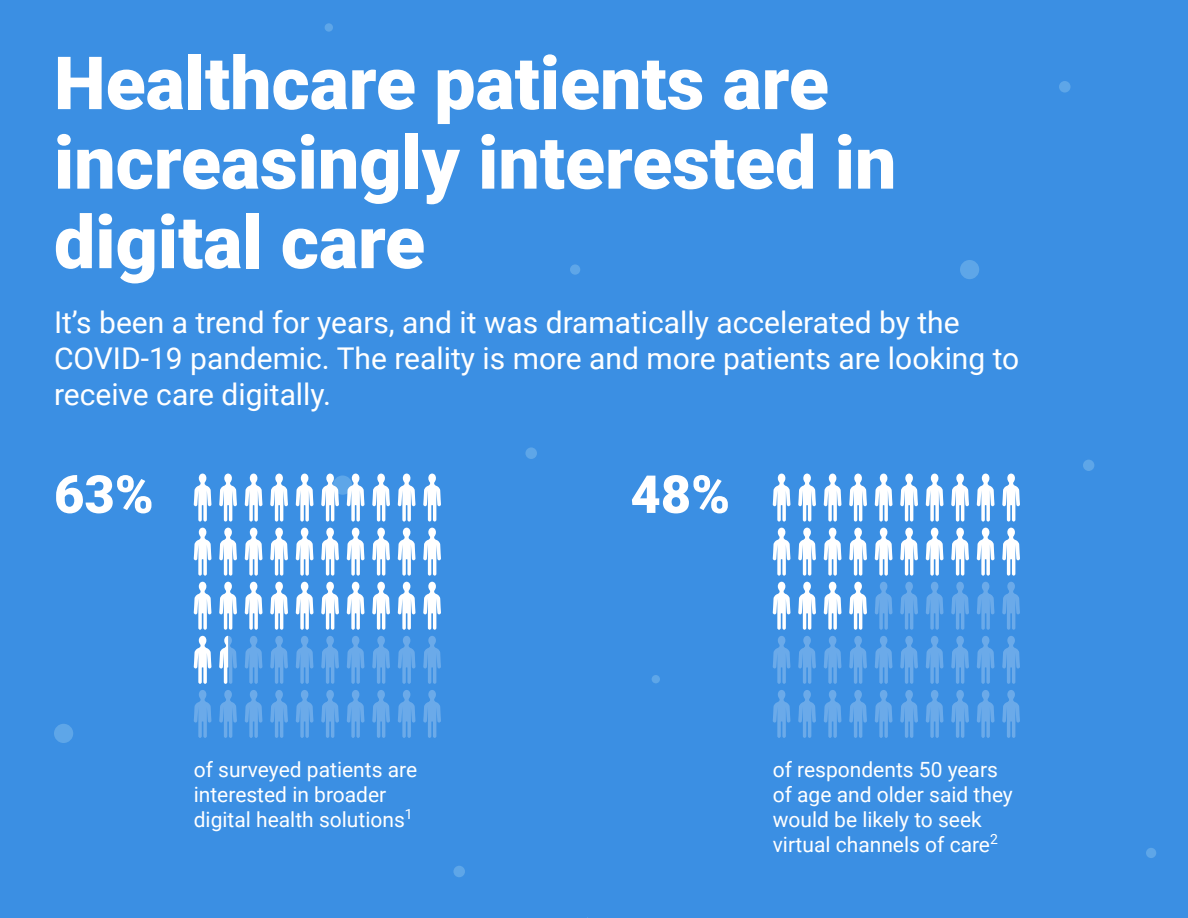
<style>
.page{position:relative;width:1188px;height:918px;background:#3b8fe3}
.page>*{position:absolute;margin:0;border:0;box-sizing:border-box;transform-origin:0 0}
.t1{font:900 73.5px/79.5px "Roboto";color:#fff}
.t2{font:900 52.5px "Roboto";color:#fff}
.t3{font:30px/36px "Roboto";color:#fff}
.t4{font:21px/25.2px "Roboto";color:#fff}
</style>
<div class="page">
<div style="left:570px;top:264px;width:10px;height:11px;background:#5ea6e8;border-radius:50%"></div>
<div style="left:1146px;top:848px;width:10px;height:10px;background:#5ea6e8;border-radius:50%"></div>
<div style="left:325px;top:23px;width:8px;height:9px;background:#5ea6e8;border-radius:50%"></div>
<div style="left:652px;top:675px;width:8px;height:8px;background:#5ea6e8;border-radius:50%"></div>
<div style="left:1059px;top:81px;width:12px;height:12px;background:#5ea6e8;border-radius:50%"></div>
<div style="left:525px;top:447px;width:12px;height:12px;background:#5ea6e8;border-radius:50%"></div>
<div style="left:453px;top:866px;width:12px;height:11px;background:#5ea6e8;border-radius:50%"></div>
<div style="left:333px;top:476px;width:19px;height:19px;background:#5ea6e8;border-radius:50%"></div>
<div style="left:960px;top:260px;width:19px;height:19px;background:#5ea6e8;border-radius:50%"></div>
<div style="left:54px;top:724px;width:19px;height:19px;background:#5ea6e8;border-radius:50%"></div>
<div style="left:1083px;top:460px;width:11px;height:11px;background:#5ea6e8;border-radius:50%"></div>
<svg style="left:194px;top:474px;width:17px;height:48px"></svg>
<svg style="left:219px;top:474px;width:18px;height:48px"></svg>
<svg style="left:245px;top:474px;width:17px;height:48px"></svg>
<svg style="left:270px;top:474px;width:18px;height:48px"></svg>
<svg style="left:296px;top:474px;width:17px;height:48px"></svg>
<svg style="left:321px;top:474px;width:18px;height:48px"></svg>
<svg style="left:347px;top:474px;width:17px;height:48px"></svg>
<svg style="left:372px;top:474px;width:18px;height:48px"></svg>
<svg style="left:398px;top:474px;width:17px;height:48px"></svg>
<svg style="left:423px;top:474px;width:18px;height:48px"></svg>
<svg style="left:194px;top:528px;width:17px;height:48px"></svg>
<svg style="left:219px;top:528px;width:18px;height:48px"></svg>
<svg style="left:245px;top:528px;width:17px;height:48px"></svg>
<svg style="left:270px;top:528px;width:18px;height:48px"></svg>
<svg style="left:296px;top:528px;width:17px;height:48px"></svg>
<svg style="left:321px;top:528px;width:18px;height:48px"></svg>
<svg style="left:347px;top:528px;width:17px;height:48px"></svg>
<svg style="left:372px;top:528px;width:18px;height:48px"></svg>
<svg style="left:398px;top:528px;width:17px;height:48px"></svg>
<svg style="left:423px;top:528px;width:18px;height:48px"></svg>
<svg style="left:194px;top:582px;width:17px;height:48px"></svg>
<svg style="left:219px;top:582px;width:18px;height:48px"></svg>
<svg style="left:245px;top:582px;width:17px;height:48px"></svg>
<svg style="left:270px;top:582px;width:18px;height:48px"></svg>
<svg style="left:296px;top:582px;width:17px;height:48px"></svg>
<svg style="left:321px;top:582px;width:18px;height:48px"></svg>
<svg style="left:347px;top:582px;width:17px;height:48px"></svg>
<svg style="left:372px;top:582px;width:18px;height:48px"></svg>
<svg style="left:398px;top:582px;width:17px;height:48px"></svg>
<svg style="left:423px;top:582px;width:18px;height:48px"></svg>
<svg style="left:194px;top:636px;width:17px;height:48px"></svg>
<svg style="left:219px;top:636px;width:18px;height:48px"></svg>
<svg style="left:245px;top:636px;width:17px;height:48px"></svg>
<svg style="left:270px;top:636px;width:18px;height:48px"></svg>
<svg style="left:296px;top:636px;width:17px;height:48px"></svg>
<svg style="left:321px;top:636px;width:18px;height:48px"></svg>
<svg style="left:347px;top:636px;width:17px;height:48px"></svg>
<svg style="left:372px;top:636px;width:18px;height:48px"></svg>
<svg style="left:398px;top:636px;width:17px;height:48px"></svg>
<svg style="left:423px;top:636px;width:18px;height:48px"></svg>
<svg style="left:194px;top:690px;width:17px;height:48px"></svg>
<svg style="left:219px;top:690px;width:18px;height:48px"></svg>
<svg style="left:245px;top:690px;width:17px;height:48px"></svg>
<svg style="left:270px;top:690px;width:18px;height:48px"></svg>
<svg style="left:296px;top:690px;width:17px;height:48px"></svg>
<svg style="left:321px;top:690px;width:18px;height:48px"></svg>
<svg style="left:347px;top:690px;width:17px;height:48px"></svg>
<svg style="left:372px;top:690px;width:18px;height:48px"></svg>
<svg style="left:398px;top:690px;width:17px;height:48px"></svg>
<svg style="left:423px;top:690px;width:18px;height:48px"></svg>
<svg style="left:798px;top:636px;width:18px;height:48px"></svg>
<svg style="left:773px;top:474px;width:17px;height:48px"></svg>
<svg style="left:798px;top:474px;width:18px;height:48px"></svg>
<svg style="left:824px;top:474px;width:17px;height:48px"></svg>
<svg style="left:849px;top:474px;width:18px;height:48px"></svg>
<svg style="left:875px;top:474px;width:17px;height:48px"></svg>
<svg style="left:900px;top:474px;width:18px;height:48px"></svg>
<svg style="left:926px;top:474px;width:17px;height:48px"></svg>
<svg style="left:951px;top:474px;width:18px;height:48px"></svg>
<svg style="left:977px;top:474px;width:17px;height:48px"></svg>
<svg style="left:1002px;top:474px;width:18px;height:48px"></svg>
<svg style="left:773px;top:528px;width:17px;height:48px"></svg>
<svg style="left:798px;top:528px;width:18px;height:48px"></svg>
<svg style="left:824px;top:528px;width:17px;height:48px"></svg>
<svg style="left:849px;top:528px;width:18px;height:48px"></svg>
<svg style="left:875px;top:528px;width:17px;height:48px"></svg>
<svg style="left:900px;top:528px;width:18px;height:48px"></svg>
<svg style="left:926px;top:528px;width:17px;height:48px"></svg>
<svg style="left:951px;top:528px;width:18px;height:48px"></svg>
<svg style="left:977px;top:528px;width:17px;height:48px"></svg>
<svg style="left:1002px;top:528px;width:18px;height:48px"></svg>
<svg style="left:773px;top:582px;width:17px;height:48px"></svg>
<svg style="left:798px;top:582px;width:18px;height:48px"></svg>
<svg style="left:824px;top:582px;width:17px;height:48px"></svg>
<svg style="left:849px;top:582px;width:18px;height:48px"></svg>
<svg style="left:875px;top:582px;width:17px;height:48px"></svg>
<svg style="left:900px;top:582px;width:18px;height:48px"></svg>
<svg style="left:926px;top:582px;width:17px;height:48px"></svg>
<svg style="left:951px;top:582px;width:18px;height:48px"></svg>
<svg style="left:977px;top:582px;width:17px;height:48px"></svg>
<svg style="left:1002px;top:582px;width:18px;height:48px"></svg>
<svg style="left:773px;top:636px;width:17px;height:48px"></svg>
<svg style="left:824px;top:636px;width:17px;height:48px"></svg>
<svg style="left:849px;top:636px;width:18px;height:48px"></svg>
<svg style="left:875px;top:636px;width:17px;height:48px"></svg>
<svg style="left:900px;top:636px;width:18px;height:48px"></svg>
<svg style="left:926px;top:636px;width:17px;height:48px"></svg>
<svg style="left:951px;top:636px;width:18px;height:48px"></svg>
<svg style="left:977px;top:636px;width:17px;height:48px"></svg>
<svg style="left:1002px;top:636px;width:18px;height:48px"></svg>
<svg style="left:773px;top:690px;width:17px;height:48px"></svg>
<svg style="left:798px;top:690px;width:18px;height:48px"></svg>
<svg style="left:824px;top:690px;width:17px;height:48px"></svg>
<svg style="left:849px;top:690px;width:18px;height:48px"></svg>
<svg style="left:875px;top:690px;width:17px;height:48px"></svg>
<svg style="left:900px;top:690px;width:18px;height:48px"></svg>
<svg style="left:926px;top:690px;width:17px;height:48px"></svg>
<svg style="left:951px;top:690px;width:18px;height:48px"></svg>
<svg style="left:977px;top:690px;width:17px;height:48px"></svg>
<svg style="left:1002px;top:690px;width:18px;height:48px"></svg>
<h1 class="t1" style="left:54px;top:41px;width:844px">Healthcare patients are increasingly interested in digital care</h1>
<h3 class="t3" style="left:54px;top:303px;width:967px">It’s been a trend for years, and it was dramatically accelerated by the<br>COVID-19 pandemic. The reality is more and more patients are looking to receive care digitally.</h3>
<h2 class="t2" style="left:54px;top:457px;width:101px">63%</h2>
<p class="t4" style="left:194px;top:756px;width:225px">of surveyed patients are interested in broader digital health solutions<sup>1</sup></p>
<h2 class="t2" style="left:630px;top:457px;width:101px">48%</h2>
<p class="t4" style="left:773px;top:756px;width:242px">of respondents 50 years of age and older said they would be likely to seek virtual channels of care<sup>2</sup></p>
</div>
